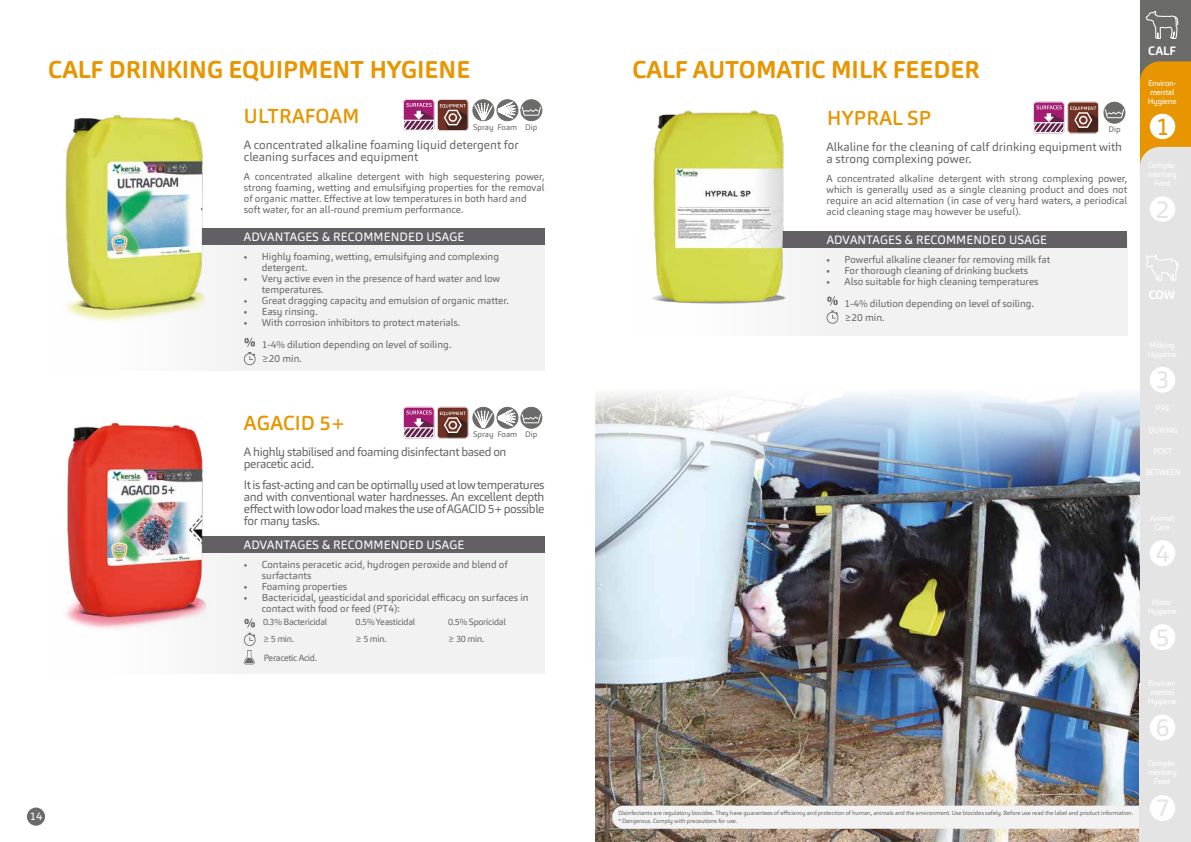
<style>
.page{position:relative;width:1191px;height:842px;background:#fff}
.page>*{position:absolute;margin:0;border:0;box-sizing:border-box;transform-origin:0 0}
.t1{font:24.3px "Carnas";color:#e4e4e4}
.t2{font:24.3px "Carnas";color:#e79500}
.t3{font:700 24px "Carnas";color:#e79500}
.t4{font:500 20px "Carnas";letter-spacing:.01em;color:#e79500}
.t5{font:12px/12px "Carnas";color:#6b6b6a}
.t6{font:12px "Carnas";letter-spacing:.01em;color:#fff}
.t7{font:12px/12px "Carnas";letter-spacing:-.03em;color:#6b6b6a}
.t8{font:700 12px "Carnas";letter-spacing:-.005em;color:#fff}
.t9{font:11px "Carnas";color:#fff}
.t10{font:10px/11px "Carnas";color:#6b6b6a}
.t11{font:9px/17px "Carnas";letter-spacing:-.03em;color:#6b6b6a}
.t12{font:8px "Carnas";color:#6b6b6a}
.t13{font:8px/9px "Carnas";letter-spacing:-.02em;color:#fff}
.t14{font:6px/8px "Carnas";letter-spacing:-.01em;color:#6b6b6a}
</style>
<div class="page">
<img style="left:595px;top:491px;width:545px;height:351px">
<div style="left:612px;top:806px;width:556px;height:23px;background:#f2f2f2;border-radius:12px"></div>
<img style="left:595px;top:392px;width:545px;height:99px">
<svg style="left:1140px;top:0;width:51px;height:842px;background:#ddd6c8"></svg>
<div style="left:1149px;top:795px;width:26px;height:26px;background:#fff;border-radius:50%"></div>
<div style="left:631px;top:236px;width:496px;height:100px;background:#f2f2f2"></div>
<svg style="left:826px;top:311px;width:13px;height:13px"></svg>
<svg style="left:827px;top:296px;width:10px;height:9px"></svg>
<div style="left:634px;top:231px;width:493px;height:16px;background:#625f65"></div>
<img style="left:633px;top:110px;width:165px;height:214px">
<svg style="left:1103px;top:102px;width:22px;height:22px"></svg>
<svg style="left:1104px;top:109px;width:20px;height:9px"></svg>
<svg style="left:1033px;top:102px;width:65px;height:31px;background:#9c6275"></svg>
<div style="left:48px;top:234px;width:496px;height:137px;background:#f2f2f2"></div>
<svg style="left:244px;top:338px;width:12px;height:28px"></svg>
<div style="left:51px;top:229px;width:493px;height:16px;background:#625f65"></div>
<img style="left:50px;top:115px;width:165px;height:210px">
<div style="left:472px;top:99px;width:22px;height:22px;background:#6b6b6a;border:1px solid #6b6b6a;border-radius:50%"></div>
<svg style="left:496px;top:99px;width:22px;height:22px"></svg>
<svg style="left:474px;top:102px;width:41px;height:18px"></svg>
<div style="left:520px;top:99px;width:22px;height:22px;background:#6b6b6a;border:1px solid #6b6b6a;border-radius:50%"></div>
<svg style="left:521px;top:106px;width:20px;height:10px"></svg>
<svg style="left:403px;top:99px;width:65px;height:32px;background:#9f6679"></svg>
<div style="left:48px;top:541px;width:496px;height:132px;background:#f2f2f2"></div>
<div style="left:51px;top:536px;width:493px;height:17px;background:#625f65"></div>
<img style="left:50px;top:422px;width:156px;height:211px">
<div style="left:472px;top:407px;width:22px;height:22px;background:#6b6b6a;border:1px solid #6b6b6a;border-radius:50%"></div>
<svg style="left:496px;top:407px;width:22px;height:22px"></svg>
<svg style="left:474px;top:410px;width:41px;height:18px"></svg>
<div style="left:520px;top:407px;width:22px;height:22px;background:#6b6b6a;border:1px solid #6b6b6a;border-radius:50%"></div>
<svg style="left:521px;top:414px;width:20px;height:10px"></svg>
<svg style="left:403px;top:407px;width:65px;height:31px;background:#9d6376"></svg>
<svg style="left:244px;top:618px;width:12px;height:46px"></svg>
<div style="left:27px;top:807px;width:18px;height:19px;background:#6b6b6a;border-radius:50%"></div>
<h2 class="t3" style="left:48px;top:54px;width:423px">CALF DRINKING EQUIPMENT HYGIENE</h2>
<h3 class="t4" style="left:244px;top:103px;width:117px">ULTRAFOAM</h3>
<p class="t12" style="left:473px;top:122px;width:66px">Spray Foam Dip</p>
<p class="t5" style="left:244px;top:139px;width:276px">A concentrated alkaline foaming liquid detergent for cleaning surfaces and equipment</p>
<p class="t10" style="left:244px;top:171px;width:302px">A concentrated alkaline detergent with high sequestering power, strong foaming, wetting and emulsifying properties for the removal of organic matter. Effective at low temperatures in both hard and soft water, for an all-round premium performance.</p>
<p class="t6" style="left:244px;top:229px;width:222px">ADVANTAGES &amp; RECOMMENDED USAGE</p>
<p class="t10" style="left:262px;top:251px;width:239px;text-indent:-18px">• Highly foaming, wetting, emulsifying and complexing detergent.</p>
<p class="t10" style="left:262px;top:273px;width:240px;text-indent:-18px">• Very active even in the presence of hard water and low temperatures.</p>
<p class="t10" style="left:244px;top:295px;width:266px">• Great dragging capacity and emulsion of organic matter.</p>
<p class="t10" style="left:244px;top:306px;width:75px">• Easy rinsing.</p>
<p class="t10" style="left:244px;top:317px;width:218px">• With corrosion inhibitors to protect materials.</p>
<p class="t10" style="left:262px;top:337px;width:191px;line-height:14px">1-4% dilution depending on level of soiling. ≥20 min.</p>
<h3 class="t4" style="left:244px;top:410px;width:103px">AGACID 5+</h3>
<p class="t12" style="left:473px;top:429px;width:66px">Spray Foam Dip</p>
<p class="t7" style="left:244px;top:446px;width:264px">A highly stabilised and foaming disinfectant based on peracetic acid.</p>
<p class="t5" style="left:244px;top:478px;width:302px;text-align:justify">It is fast-acting and can be optimally used at low temperatures and with conventional water hardnesses. An excellent depth effect with low odor load makes the use of AGACID 5+ possible for many tasks.</p>
<p class="t6" style="left:244px;top:537px;width:222px">ADVANTAGES &amp; RECOMMENDED USAGE</p>
<p class="t10" style="left:262px;top:559px;width:247px;text-indent:-18px">• Contains peracetic acid, hydrogen peroxide and blend of surfactants</p>
<p class="t10" style="left:244px;top:581px;width:105px">• Foaming properties</p>
<p class="t10" style="left:262px;top:592px;width:268px;text-indent:-18px">• Bactericidal, yeasticidal and sporicidal efficacy on surfaces in contact with food or feed (PT4):</p>
<p class="t11" style="left:263px;top:613px;width:66px">0.3% Bactericidal ≥ 5 min.</p>
<p class="t11" style="left:356px;top:613px;width:61px">0.5% Yeasticidal ≥ 5 min.</p>
<p class="t11" style="left:448px;top:613px;width:59px">0.5% Sporicidal ≥ 30 min.</p>
<p class="t9" style="left:30px;top:809px;width:14px">14</p>
<p class="t11" style="left:264px;top:649px;width:55px">Peracetic Acid.</p>
<h2 class="t3" style="left:632px;top:54px;width:349px">CALF AUTOMATIC MILK FEEDER</h2>
<h3 class="t4" style="left:827px;top:105px;width:106px">HYPRAL SP</h3>
<p class="t12" style="left:1108px;top:124px;width:14px">Dip</p>
<p class="t5" style="left:826px;top:141px;width:297px">Alkaline for the cleaning of calf drinking equipment with a strong complexing power.</p>
<p class="t10" style="left:826px;top:173px;width:302px;text-align:justify">A concentrated alkaline detergent with strong complexing power, which is generally used as a single cleaning product and does not require an acid alternation (in case of very hard waters, a periodical acid cleaning stage may however be useful).</p>
<p class="t6" style="left:826px;top:232px;width:222px">ADVANTAGES &amp; RECOMMENDED USAGE</p>
<p class="t10" style="left:826px;top:253px;width:225px">• Powerful alkaline cleaner for removing milk fat</p>
<p class="t10" style="left:826px;top:264px;width:203px">• For thorough cleaning of drinking buckets</p>
<p class="t10" style="left:826px;top:275px;width:213px">• Also suitable for high cleaning temperatures</p>
<p class="t10" style="left:844px;top:296px;width:191px;line-height:14px">1-4% dilution depending on level of soiling. ≥20 min.</p>
<p class="t8" style="left:1148px;top:43px;width:29px">CALF</p>
<p class="t13" style="left:1147px;top:78px;width:30px">Environ&shy;mental<br>Hygiene</p>
<h1 class="t2" style="left:1155px;top:111px;width:15px">1</h1>
<h1 class="t1" style="left:1155px;top:194px;width:15px">2</h1>
<p class="t8" style="left:1148px;top:287px;width:28px">COW</p>
<h1 class="t1" style="left:1155px;top:364px;width:15px">3</h1>
<h1 class="t1" style="left:1155px;top:538px;width:15px">4</h1>
<h1 class="t1" style="left:1155px;top:622px;width:15px">5</h1>
<h1 class="t1" style="left:1155px;top:712px;width:15px">6</h1>
<p class="t14" style="left:618px;top:809px;width:516px">Disinfectants are regulatory biocides. They have guarantees of efficiency and protection of human, animals and the environment. Use biocides safely. Before use read the label and product information. * Dangerous. Comply with precautions for use.</p>
<h1 class="t1" style="left:1155px;top:792px;width:15px">7</h1>
</div>
